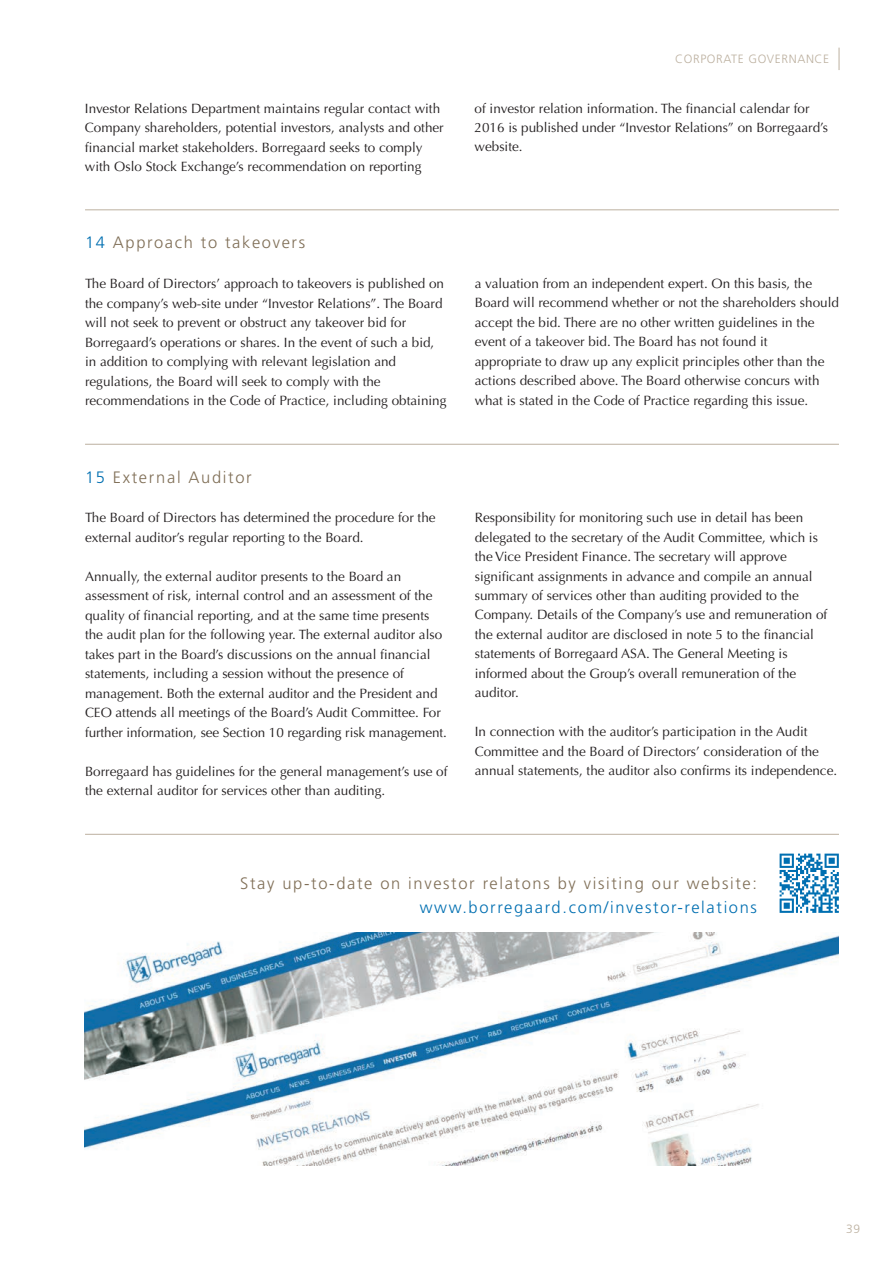
<style>
.page{position:relative;width:893px;height:1263px;background:#fff}
.page>*{position:absolute;margin:0;border:0;box-sizing:border-box;transform-origin:0 0}
.t1{font:300 16.5px "Frutiger";letter-spacing:.1em;color:#806f57}
.t2{font:300 16.5px "Frutiger";letter-spacing:.1em;color:#006fb1}
.t3{font:13.5px/19.5px "Optima";color:#231f20}
.t4{font:300 12px "Frutiger";letter-spacing:.05em;color:#bcb09f}
.s1{color:#006fb1}
</style>
<div class="page">
<hr style="left:85px;top:444px;width:754px;height:1px;background:#bcb09f">
<hr style="left:85px;top:834px;width:754px;height:1px;background:#bcb09f">
<hr style="left:85px;top:210px;width:754px;height:1px;background:#bcb09f">
<img style="left:85px;top:932px;width:754px;height:234px">
<svg style="left:780px;top:854px;width:59px;height:59px"></svg>
<svg style="left:839px;top:48px;width:1px;height:22px"></svg>
<p class="t4" style="left:675px;top:52px;width:155px">CORPORATE GOVERNANCE</p>
<p class="t3" style="left:85px;top:98px;width:360px">Investor Relations Department maintains regular contact with Company shareholders, potential investors, analysts and other financial market stakeholders. Borregaard seeks to comply with Oslo Stock Exchange’s recommendation on reporting</p>
<p class="t3" style="left:475px;top:98px;width:355px">of investor relation information. The financial calendar for<br>2016 is published under “Investor Relations” on Borregaard’s website.</p>
<p class="t1" style="left:85px;top:233px;width:222px"><span class="s1">14</span> Approach to takeovers</p>
<p class="t3" style="left:85px;top:274px;width:363px">The Board of Directors’ approach to takeovers is published on the company’s web-site under “Investor Relations”. The Board will not seek to prevent or obstruct any takeover bid for Borregaard’s operations or shares. In the event of such a bid, in addition to complying with relevant legislation and regulations, the Board will seek to comply with the recommendations in the Code of Practice, including obtaining</p>
<p class="t3" style="left:475px;top:274px;width:366px">a valuation from an independent expert. On this basis, the Board will recommend whether or not the shareholders should accept the bid. There are no other written guidelines in the event of a takeover bid. The Board has not found it<br>appropriate to draw up any explicit principles other than the actions described above. The Board otherwise concurs with what is stated in the Code of Practice regarding this issue.</p>
<p class="t1" style="left:85px;top:468px;width:168px"><span class="s1">15</span> External Auditor</p>
<p class="t3" style="left:85px;top:508px;width:352px">The Board of Directors has determined the procedure for the external auditor’s regular reporting to the Board.</p>
<p class="t3" style="left:85px;top:566px;width:363px">Annually, the external auditor presents to the Board an assessment of risk, internal control and an assessment of the quality of financial reporting, and at the same time presents the audit plan for the following year. The external auditor also takes part in the Board’s discussions on the annual financial statements, including a session without the presence of management. Both the external auditor and the President and CEO attends all meetings of the Board’s Audit Committee. For further information, see Section 10 regarding risk management.</p>
<p class="t3" style="left:85px;top:761px;width:364px">Borregaard has guidelines for the general management’s use of the external auditor for services other than auditing.</p>
<p class="t3" style="left:475px;top:508px;width:354px">Responsibility for monitoring such use in detail has been delegated to the secretary of the Audit Committee, which is the Vice President Finance. The secretary will approve significant assignments in advance and compile an annual summary of services other than auditing provided to the Company. Details of the Company’s use and remuneration of the external auditor are disclosed in note 5 to the financial statements of Borregaard ASA. The General Meeting is informed about the Group’s overall remuneration of the auditor.</p>
<p class="t3" style="left:475px;top:722px;width:364px">In connection with the auditor’s participation in the Audit<br>Committee and the Board of Directors’ consideration of the annual statements, the auditor also confirms its independence.</p>
<p class="t1" style="left:240px;top:874px;width:518px">Stay up-to-date on investor relatons by visiting our website:</p>
<p class="t2" style="left:420px;top:898px;width:339px">www.borregaard.com/investor-relations</p>
<p class="t4" style="left:846px;top:1222px;width:15px">39</p>
</div>
